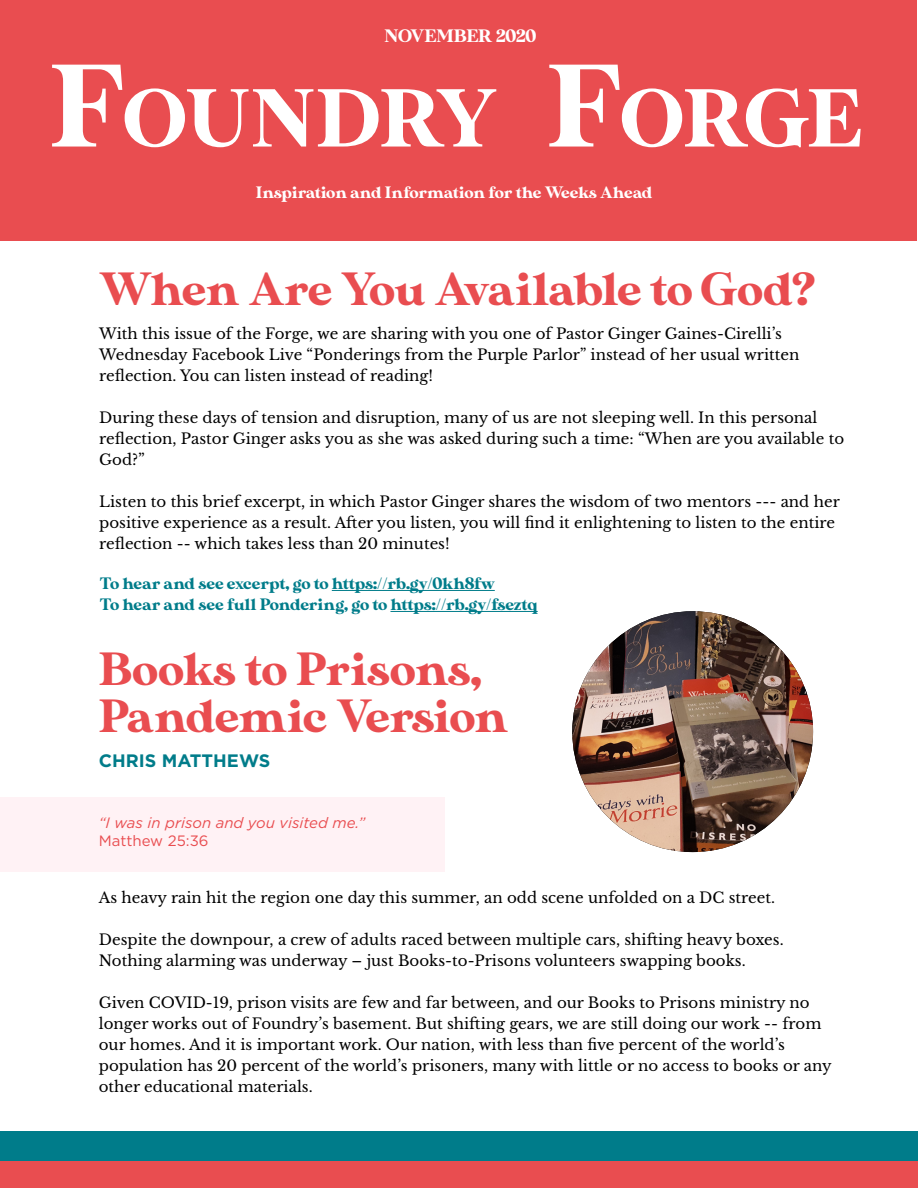
<style>
.page{position:relative;width:918px;height:1188px;background:#fff}
.page>*{position:absolute;margin:0;border:0;box-sizing:border-box;transform-origin:0 0}
.t1{font:81.9px "MADE Sunflower";letter-spacing:.01em;color:#fff}
.t2{font:46.5px/46.5px "MADE Sunflower";color:#e94d50}
.t3{font:700 18px "Gotham";color:#007c8a}
.t4{font:18px "MADE Sunflower";color:#fff}
.t5{font:16.5px/21px "MADE Sunflower";color:#007c8a}
.t6{font:16.5px "MADE Sunflower";letter-spacing:-.01em;color:#fff}
.t7{font:15px/21px "Libre Baskerville";color:#000}
.t8{font:italic 15px "Gotham";color:#e94d50}
.t9{font:15px "Gotham";color:#e94d50}
.s1{font-size:117px}
</style>
<div class="page">
<div style="left:1px;top:0;width:916px;height:241px;background:#e94d50"></div>
<div style="left:0;top:797px;width:445px;height:75px;background:#fff2f5"></div>
<img style="left:572px;top:611px;width:241px;height:241px;border-radius:120px">
<hr style="left:332px;top:590px;width:163px;height:1px;background:#007c8a">
<hr style="left:390px;top:611px;width:148px;height:1px;background:#007c8a">
<div style="left:0;top:1134px;width:918px;height:54px;background:#e94d50"></div>
<div style="left:0;top:1131px;width:918px;height:30px;background:#007c8a"></div>
<p class="t4" style="left:385px;top:25px;width:153px">NOVEMBER 2020</p>
<h1 class="t1" style="left:50px;top:72px;width:813px"><span class="s1">F</span>OUNDRY <span class="s1">F</span>ORGE</h1>
<p class="t6" style="left:256px;top:183px;width:398px">Inspiration and Information for the Weeks Ahead</p>
<h2 class="t2" style="left:99px;top:269px;width:717px">When Are You Available to God?</h2>
<p class="t7" style="left:99px;top:323px;width:702px">With this issue of the Forge, we are sharing with you one of Pastor Ginger Gaines-Cirelli’s<br>Wednesday Facebook Live “Ponderings from the Purple Parlor” instead of her usual written reflection. You can listen instead of reading!</p>
<p class="t7" style="left:99px;top:407px;width:746px">During these days of tension and disruption, many of us are not sleeping well. In this personal reflection, Pastor Ginger asks you as she was asked during such a time: “When are you available to<br>God?”</p>
<p class="t7" style="left:99px;top:491px;width:742px">Listen to this brief excerpt, in which Pastor Ginger shares the wisdom of two mentors --- and her positive experience as a result. After you listen, you will find it enlightening to listen to the entire reflection -- which takes less than 20 minutes!</p>
<p class="t5" style="left:100px;top:574px;width:439px">To hear and see excerpt, go to https://rb.gy/0kh8fw<br>To hear and see full Pondering, go to https://rb.gy/fseztq</p>
<h2 class="t2" style="left:99px;top:649px;width:411px">Books to Prisons,<br>Pandemic Version</h2>
<p class="t3" style="left:99px;top:748px;width:173px">CHRIS MATTHEWS</p>
<p class="t8" style="left:99px;top:813px;width:268px">“I was in prison and you visited me.”</p>
<p class="t9" style="left:99px;top:831px;width:111px">Matthew 25:36</p>
<p class="t7" style="left:99px;top:887px;width:678px">As heavy rain hit the region one day this summer, an odd scene unfolded on a DC street.</p>
<p class="t7" style="left:99px;top:929px;width:686px">Despite the downpour, a crew of adults raced between multiple cars, shifting heavy boxes.<br>Nothing alarming was underway – just Books-to-Prisons volunteers swapping books.</p>
<p class="t7" style="left:99px;top:992px;width:735px">Given COVID-19, prison visits are few and far between, and our Books to Prisons ministry no longer works out of Foundry’s basement. But shifting gears, we are still doing our work -- from our homes. And it is important work. Our nation, with less than five percent of the world’s population has 20 percent of the world’s prisoners, many with little or no access to books or any other educational materials.</p>
</div>
